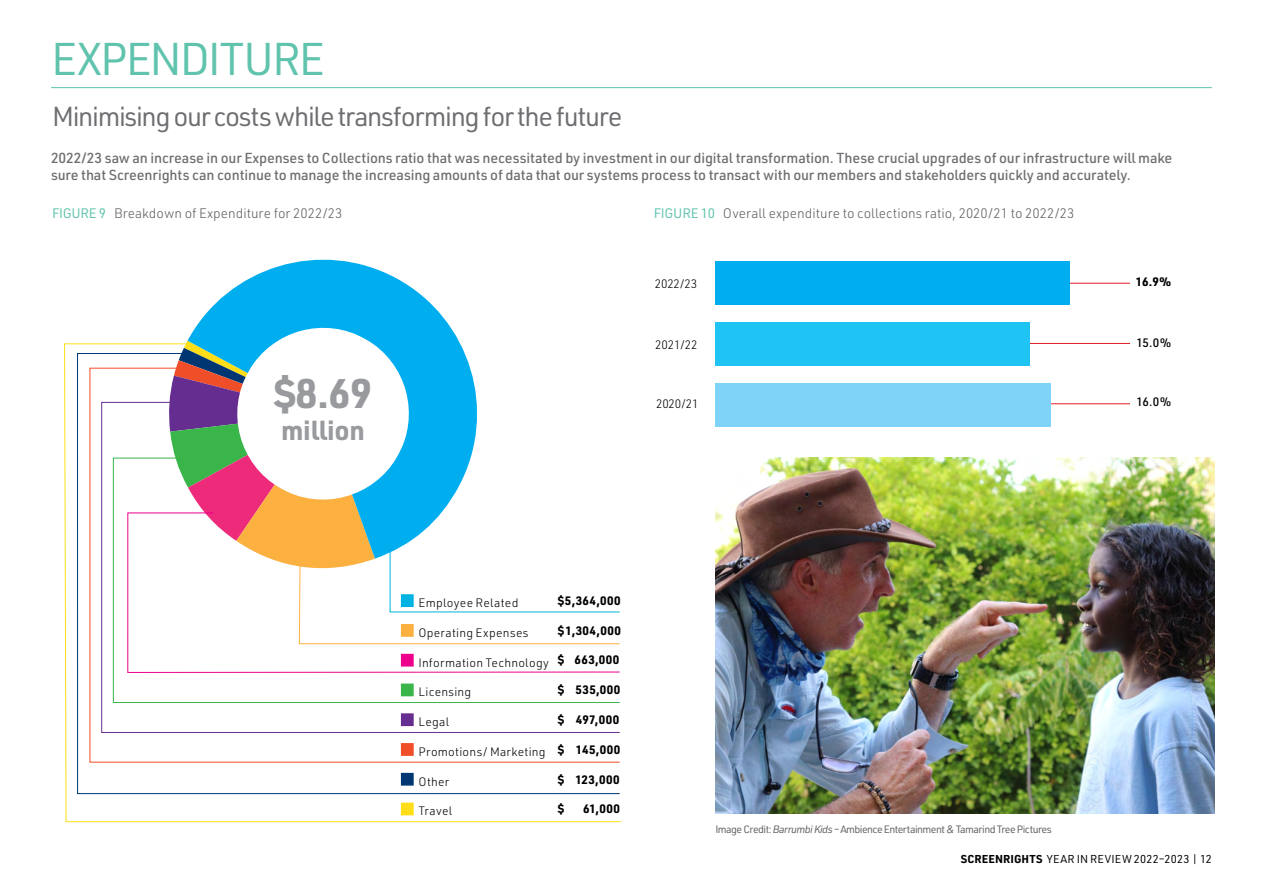
<style>
.page{position:relative;width:1263px;height:893px;background:#fff}
.page>*{position:absolute;margin:0;border:0;box-sizing:border-box;transform-origin:0 0}
.t1{font:45px "URWDIN";letter-spacing:-.05em;color:#60c3ad}
.t2{font:700 40.5px "URWDIN";color:#989a9d}
.t3{font:27px "URWDIN";letter-spacing:-.05em;color:#6d6e71}
.t4{font:700 27px "URWDIN";letter-spacing:-.01em;color:#989a9d}
.t5{font:500 14.25px/16.5px "URWDIN";letter-spacing:-.01em;color:#6d6e71}
.t6{font:300 13.5px "URWDIN";color:#5f6062}
.t7{font:300 12px "URWDIN";letter-spacing:.02em;color:#000}
.t8{font:700 12px "URWDIN";letter-spacing:.04em;color:#000}
.t9{font:500 12px "URWDIN";color:#000}
.t10{font:11.25px "URWDIN";letter-spacing:.025em;color:#000}
.t11{font:10.5px "URWDIN";letter-spacing:-.05em;color:#5f6062}
.s1{font-weight:400;color:#60c3ad}
.s2{font-style:italic}
.s3{font-weight:700}
</style>
<div class="page">
<hr style="left:51px;top:87px;width:1161px;height:1px;background:#60c3ad">
<svg style="left:64px;top:343px;width:558px;height:479px"></svg>
<svg style="left:89px;top:367px;width:531px;height:396px"></svg>
<svg style="left:101px;top:402px;width:519px;height:331px"></svg>
<svg style="left:204px;top:259px;width:238px;height:57px;fill:#00aeef"></svg>
<svg style="left:168px;top:316px;width:452px;height:196px"></svg>
<svg style="left:127px;top:512px;width:493px;height:161px"></svg>
<hr style="left:981px;top:403px;width:149px;height:1px;background:#e31f27">
<hr style="left:969px;top:343px;width:161px;height:1px;background:#e31f27">
<img style="left:715px;top:458px;width:499px;height:356px">
<hr style="left:972px;top:283px;width:158px;height:1px;background:#e31f27">
<div style="left:715px;top:261px;width:355px;height:44px;background:#00aeef"></div>
<div style="left:715px;top:322px;width:315px;height:44px;background:#20c4f4"></div>
<div style="left:715px;top:383px;width:336px;height:44px;background:#7ed3f7"></div>
<h1 class="t1" style="left:51px;top:29px;width:275px">EXPENDITURE</h1>
<h3 class="t3" style="left:52px;top:98px;width:572px">Minimising our costs while transforming for the future</h3>
<p class="t5" style="left:51px;top:149px;width:1123px">2022/23 saw an increase in our Expenses to Collections ratio that was necessitated by investment in our digital transformation. These crucial upgrades of our infrastructure will make sure that Screenrights can continue to manage the increasing amounts of data that our systems process to transact with our members and stakeholders quickly and accurately.</p>
<p class="t6" style="left:52px;top:204px;width:292px"><span class="s1">FIGURE 9</span> Breakdown of Expenditure for 2022/23</p>
<p class="t6" style="left:654px;top:204px;width:422px"><span class="s1">FIGURE 10</span> Overall expenditure to collections ratio, 2020/21 to 2022/23</p>
<p class="t7" style="left:655px;top:275px;width:44px">2022/23</p>
<p class="t8" style="left:1136px;top:273px;width:36px">16.9%</p>
<h2 class="t2" style="left:274px;top:366px;width:99px">$8.69</h2>
<h3 class="t4" style="left:281px;top:412px;width:85px">million</h3>
<p class="t7" style="left:655px;top:337px;width:44px">2021/22</p>
<p class="t9" style="left:1136px;top:334px;width:36px">15.0%</p>
<p class="t7" style="left:656px;top:396px;width:44px">2020/21</p>
<p class="t9" style="left:1136px;top:394px;width:36px">16.0%</p>
<p class="t7" style="left:418px;top:595px;width:101px">Employee Related</p>
<p class="t8" style="left:558px;top:592px;width:64px">$5,364,000</p>
<p class="t7" style="left:418px;top:625px;width:112px">Operating Expenses</p>
<p class="t8" style="left:558px;top:622px;width:64px">$1,304,000</p>
<p class="t7" style="left:418px;top:654px;width:202px">Information Technology <sup>$</sup> <sup>663,000</sup></p>
<p class="t7" style="left:418px;top:684px;width:54px">Licensing</p>
<p class="t8" style="left:558px;top:682px;width:64px">$ 535,000</p>
<p class="t7" style="left:418px;top:714px;width:32px">Legal</p>
<p class="t8" style="left:558px;top:711px;width:63px">$ 497,000</p>
<p class="t7" style="left:418px;top:744px;width:203px">Promotions/ Marketing <sup>$</sup> <sup>145,000</sup></p>
<p class="t7" style="left:418px;top:773px;width:32px">Other</p>
<p class="t8" style="left:558px;top:771px;width:63px">$ 123,000</p>
<p class="t7" style="left:418px;top:803px;width:35px">Travel</p>
<p class="t8" style="left:558px;top:801px;width:8px">$</p>
<p class="t8" style="left:583px;top:801px;width:38px">61,000</p>
<p class="t11" style="left:715px;top:822px;width:338px">Image Credit: <span class="s2">Barrumbi Kids –</span> Ambience Entertainment &amp; Tamarind Tree Pictures</p>
<p class="t10" style="left:961px;top:852px;width:253px"><span class="s3">SCREENRIGHTS</span> YEAR IN REVIEW 2022–2023 | 12</p>
</div>
